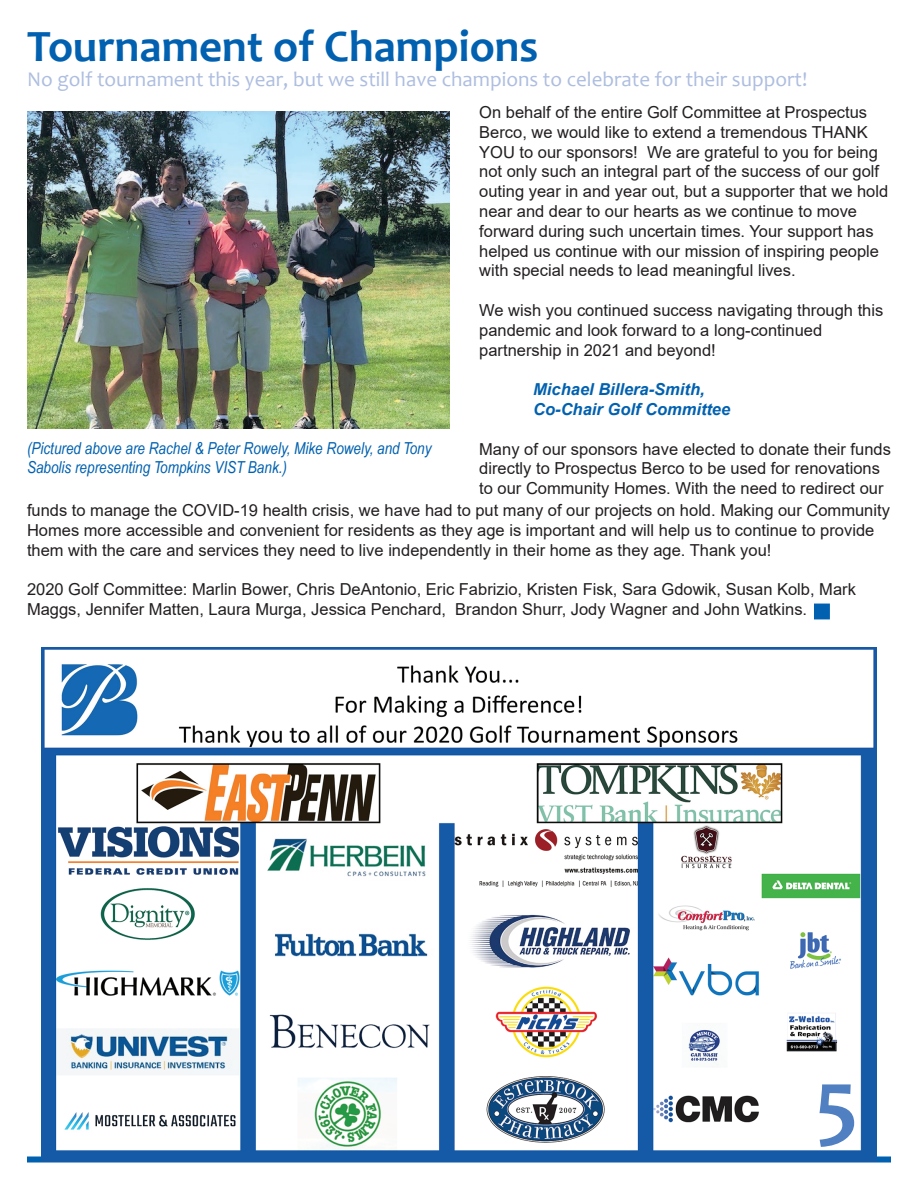
<style>
.page{position:relative;width:918px;height:1188px;background:#fff}
.page>*{position:absolute;margin:0;border:0;box-sizing:border-box;transform-origin:0 0}
.t1{font:700 90px "Candara";color:#5080c1}
.t2{font:700 45px "Candara";color:#0161b0}
.t3{font:21px "Candara";color:#aebee0}
.t4{font:16.5px/19.8px "Arial";color:#231f20}
.t5{font:italic 16.5px/19.8px "Arial Narrow";color:#0161b0}
.t6{font:italic 700 16.5px/19.8px "Arial";color:#0161b0}
</style>
<div class="page">
<div style="left:27px;top:1156px;width:864px;height:6px;background:#0161b0"></div>
<div style="left:814px;top:604px;width:16px;height:15px;background:#0161b0"></div>
<img style="left:42px;top:648px;width:834px;height:513px">
<img style="left:27px;top:111px;width:423px;height:318px">
<h2 class="t2" style="left:27px;top:18px;width:513px">Tournament of Champions</h2>
<p class="t3" style="left:27px;top:66px;width:782px">No golf tournament this year, but we still have champions to celebrate for their support!</p>
<p class="t4" style="left:479px;top:102px;width:411px">On behalf of the entire Golf Committee at Prospectus Berco, we would like to extend a tremendous THANK YOU to our sponsors! We are grateful to you for being not only such an integral part of the success of our golf outing year in and year out, but a supporter that we hold near and dear to our hearts as we continue to move forward during such uncertain times. Your support has helped us continue with our mission of inspiring people with special needs to lead meaningful lives.</p>
<p class="t4" style="left:479px;top:300px;width:406px">We wish you continued success navigating through this pandemic and look forward to a long-continued partnership in 2021 and beyond!</p>
<p class="t6" style="left:533px;top:380px;width:199px">Michael Billera-Smith,<br>Co-Chair Golf Committee</p>
<p class="t4" style="left:479px;top:439px;width:413px">Many of our sponsors have elected to donate their funds directly to Prospectus Berco to be used for renovations to our Community Homes. With the need to redirect our</p>
<p class="t4" style="left:27px;top:500px;width:864px">funds to manage the COVID-19 health crisis, we have had to put many of our projects on hold. Making our Community<br>Homes more accessible and convenient for residents as they age is important and will help us to continue to provide them with the care and services they need to live independently in their home as they age. Thank you!</p>
<p class="t4" style="left:27px;top:579px;width:830px">2020 Golf Committee: Marlin Bower, Chris DeAntonio, Eric Fabrizio, Kristen Fisk, Sara Gdowik, Susan Kolb, Mark<br>Maggs, Jennifer Matten, Laura Murga, Jessica Penchard, Brandon Shurr, Jody Wagner and John Watkins.</p>
<p class="t5" style="left:27px;top:438px;width:406px">(Pictured above are Rachel &amp; Peter Rowely, Mike Rowely, and Tony<br>Sabolis representing Tompkins VIST Bank.)</p>
<h1 class="t1" style="left:816px;top:1045px;width:44px">5</h1>
</div>
